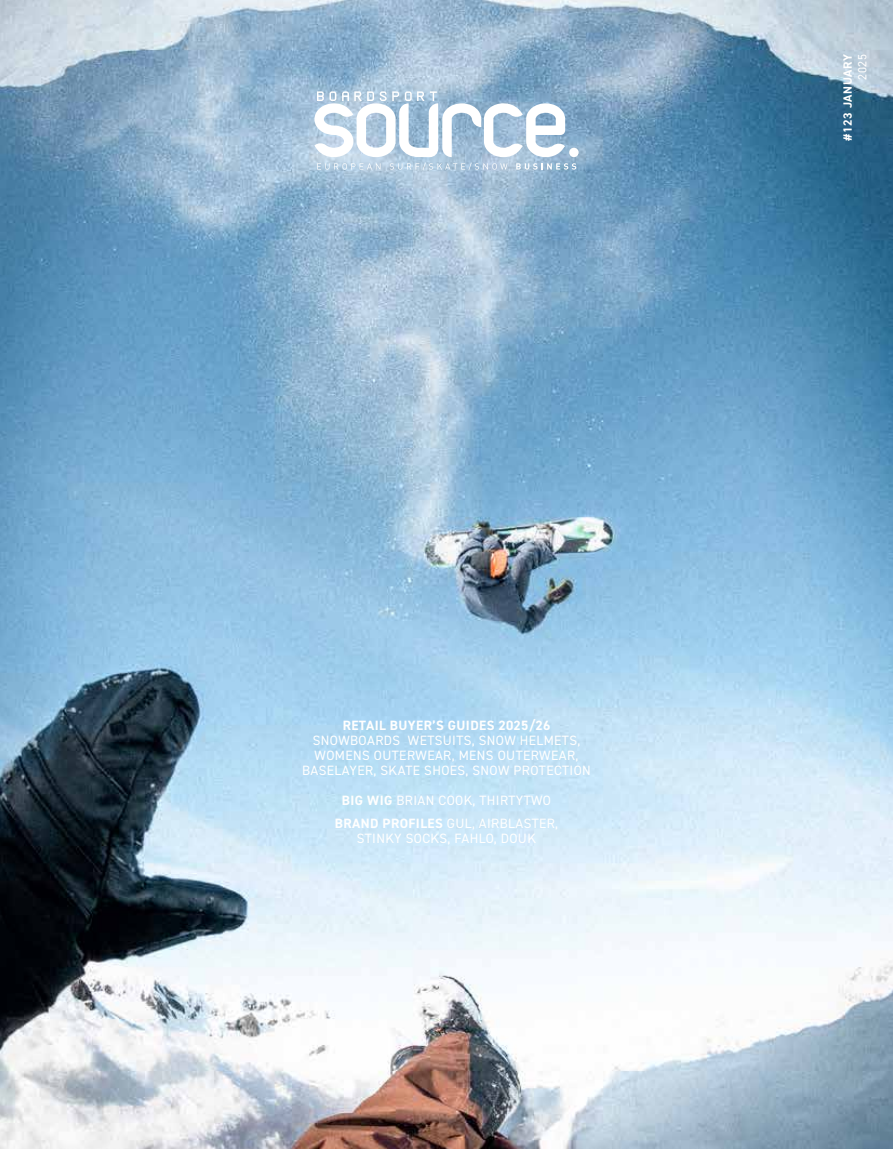
<style>
.page{position:relative;width:893px;height:1149px;background:#fff}
.page>*{position:absolute;margin:0;border:0;box-sizing:border-box;transform-origin:0 0}
.t1{font:13.5px/15px "DIN2014";letter-spacing:.03em;color:#fff;text-align:center}
.t2{font:700 13.5px "DIN2014";letter-spacing:.03em;color:#fff}
.t3{font:700 12px "DIN2014";letter-spacing:.045em;color:#fff}
.t4{font:12px "DIN2014";color:#fff}
.s1{font-weight:700}
</style>
<div class="page">
<img style="left:0;top:0;width:893px;height:1148px">
<svg style="left:314px;top:91px;width:251px;height:66px"></svg>
<div style="left:569px;top:148px;width:10px;height:9px;background:#fff;border-radius:50%"></div>
<svg style="left:516px;top:163px;width:60px;height:6px"></svg>
<svg style="left:390px;top:163px;width:117px;height:7px"></svg>
<svg style="left:317px;top:163px;width:63px;height:6px"></svg>
<p class="t2" style="left:343px;top:715px;width:209px">RETAIL BUYER’S GUIDES 2025/26</p>
<p class="t1" style="left:302px;top:732px;width:290px">SNOWBOARDS WETSUITS, SNOW HELMETS,<br>WOMENS OUTERWEAR, MENS OUTERWEAR,<br>BASELAYER, SKATE SHOES, SNOW PROTECTION</p>
<p class="t1" style="left:335px;top:788px;width:225px;line-height:22.5px"><span class="s1">BIG WIG</span> BRIAN COOK, THIRTYTWO<br><span class="s1">BRAND PROFILES</span> GUL, AIRBLASTER,</p>
<p class="t1" style="left:357px;top:830px;width:181px">STINKY SOCKS, FAHLO, DOUK</p>
<p class="t3" style="left:840px;top:141px;width:88px;rotate:-90deg">#123 JANUARY</p>
<p class="t4" style="left:855px;top:80px;width:27px;rotate:-90deg">2025</p>
</div>
